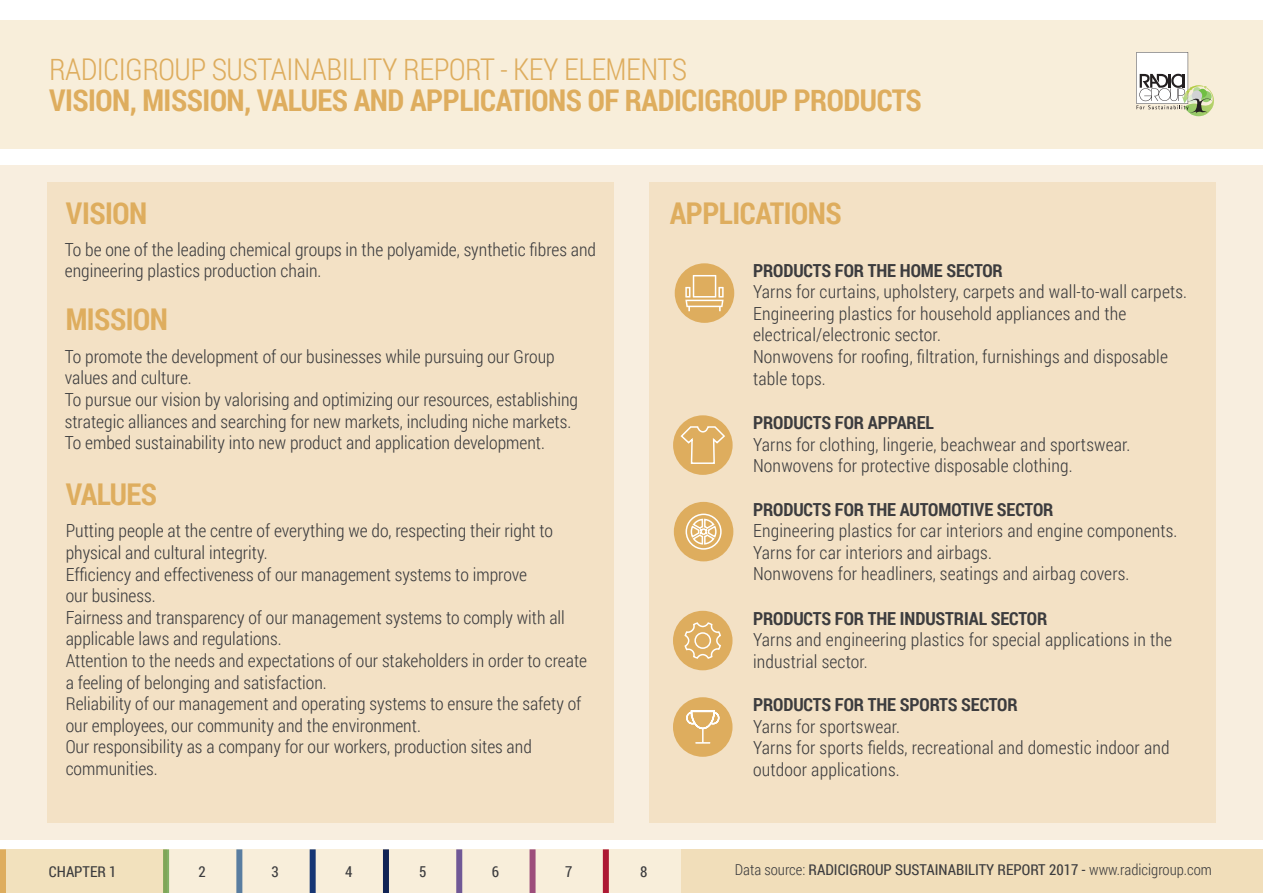
<style>
.page{position:relative;width:1263px;height:893px;background:#fff}
.page>*{position:absolute;margin:0;border:0;box-sizing:border-box;transform-origin:0 0}
.t1{font:700 30px "Roboto Condensed";letter-spacing:-.015em;color:#dead5e}
.t2{font:300 30px "Roboto Condensed";letter-spacing:-.015em;color:#dead5e}
.t3{font:300 18px/21.6px "Roboto Condensed";color:#3c3c3e}
.t4{font:700 18px "Roboto Condensed";letter-spacing:-.005em;color:#3c3c3e}
.t5{font:15px "Roboto Condensed";color:#3c3c3e}
.s1{font-weight:300}
</style>
<div class="page">
<div style="left:0;top:849px;width:1263px;height:44px;background:#f8eeda"></div>
<div style="left:681px;top:849px;width:582px;height:44px;background:#f1deba"></div>
<div style="left:0;top:165px;width:1263px;height:675px;background:#f8eedf"></div>
<div style="left:48px;top:182px;width:566px;height:641px;background:#f3e1c5"></div>
<div style="left:649px;top:182px;width:566px;height:641px;background:#f3e1c5"></div>
<div style="left:0;top:20px;width:1263px;height:128px;background:#f8eeda"></div>
<svg style="left:1136px;top:52px;width:78px;height:64px"></svg>
<div style="left:674px;top:502px;width:59px;height:59px;background:#dead5e;border-radius:50%"></div>
<svg style="left:685px;top:513px;width:37px;height:37px"></svg>
<div style="left:675px;top:263px;width:59px;height:60px;background:#dead5e;border-radius:50%"></div>
<svg style="left:685px;top:275px;width:39px;height:36px"></svg>
<div style="left:673px;top:611px;width:59px;height:59px;background:#dead5e;border-radius:50%"></div>
<svg style="left:684px;top:622px;width:37px;height:37px"></svg>
<div style="left:673px;top:415px;width:60px;height:60px;background:#dead5e;border-radius:50%"></div>
<svg style="left:679px;top:425px;width:47px;height:40px"></svg>
<div style="left:673px;top:697px;width:59px;height:60px;background:#dead5e;border-radius:50%"></div>
<svg style="left:686px;top:710px;width:34px;height:34px"></svg>
<div style="left:0;top:849px;width:166px;height:44px;background:#f2e1bd"></div>
<svg style="left:163px;top:849px;width:6px;height:44px"></svg>
<div style="left:236px;top:849px;width:6px;height:44px;background:#597da0"></div>
<div style="left:310px;top:849px;width:6px;height:44px;background:#163674"></div>
<div style="left:383px;top:849px;width:6px;height:44px;background:#102355"></div>
<div style="left:456px;top:849px;width:6px;height:44px;background:#705896"></div>
<div style="left:529px;top:849px;width:6px;height:44px;background:#9d4d7b"></div>
<div style="left:603px;top:849px;width:6px;height:44px;background:#ad1833"></div>
<div style="left:0;top:849px;width:6px;height:44px;background:#dead5e"></div>
<h1 class="t2" style="left:49px;top:48px;width:640px">RADICIGROUP SUSTAINABILITY REPORT - KEY ELEMENTS</h1>
<h1 class="t1" style="left:49px;top:79px;width:874px">VISION, MISSION, VALUES AND APPLICATIONS OF RADICIGROUP PRODUCTS</h1>
<h1 class="t1" style="left:66px;top:192px;width:83px">VISION</h1>
<p class="t3" style="left:65px;top:238px;width:533px">To be one of the leading chemical groups in the polyamide, synthetic fibres and engineering plastics production chain.</p>
<h1 class="t1" style="left:66px;top:298px;width:104px">MISSION</h1>
<p class="t3" style="left:65px;top:345px;width:515px">To promote the development of our businesses while pursuing our Group values and culture.<br>To pursue our vision by valorising and optimizing our resources, establishing strategic alliances and searching for new markets, including niche markets.<br>To embed sustainability into new product and application development.</p>
<h1 class="t1" style="left:66px;top:473px;width:93px">VALUES</h1>
<p class="t3" style="left:66px;top:519px;width:523px">Putting people at the centre of everything we do, respecting their right to physical and cultural integrity.<br>Efficiency and effectiveness of our management systems to improve<br>our business.<br>Fairness and transparency of our management systems to comply with all applicable laws and regulations.<br>Attention to the needs and expectations of our stakeholders in order to create a feeling of belonging and satisfaction.<br>Reliability of our management and operating systems to ensure the safety of our employees, our community and the environment.<br>Our responsibility as a company for our workers, production sites and communities.</p>
<h1 class="t1" style="left:670px;top:192px;width:173px">APPLICATIONS</h1>
<p class="t4" style="left:753px;top:258px;width:251px">PRODUCTS FOR THE HOME SECTOR</p>
<p class="t3" style="left:753px;top:280px;width:436px">Yarns for curtains, upholstery, carpets and wall-to-wall carpets.<br>Engineering plastics for household appliances and the electrical/electronic sector.<br>Nonwovens for roofing, filtration, furnishings and disposable table tops.</p>
<p class="t4" style="left:753px;top:410px;width:182px">PRODUCTS FOR APPAREL</p>
<p class="t3" style="left:753px;top:433px;width:379px">Yarns for clothing, lingerie, beachwear and sportswear.<br>Nonwovens for protective disposable clothing.</p>
<p class="t4" style="left:753px;top:496px;width:302px">PRODUCTS FOR THE AUTOMOTIVE SECTOR</p>
<p class="t3" style="left:753px;top:519px;width:426px">Engineering plastics for car interiors and engine components.<br>Yarns for car interiors and airbags.<br>Nonwovens for headliners, seatings and airbag covers.</p>
<p class="t4" style="left:753px;top:605px;width:296px">PRODUCTS FOR THE INDUSTRIAL SECTOR</p>
<p class="t3" style="left:753px;top:628px;width:420px">Yarns and engineering plastics for special applications in the industrial sector.</p>
<p class="t4" style="left:753px;top:692px;width:266px">PRODUCTS FOR THE SPORTS SECTOR</p>
<p class="t3" style="left:753px;top:715px;width:418px">Yarns for sportswear.<br>Yarns for sports fields, recreational and domestic indoor and outdoor applications.</p>
<p class="t5" style="left:49px;top:861px;width:69px">CHAPTER 1</p>
<p class="t5" style="left:198px;top:861px;width:9px">2</p>
<p class="t5" style="left:271px;top:861px;width:9px">3</p>
<p class="t5" style="left:345px;top:861px;width:9px">4</p>
<p class="t5" style="left:419px;top:861px;width:9px">5</p>
<p class="t5" style="left:492px;top:861px;width:9px">6</p>
<p class="t5" style="left:565px;top:861px;width:9px">7</p>
<p class="t5" style="left:640px;top:861px;width:9px">8</p>
<p class="t5" style="left:735px;top:860px;width:478px"><span class="s1">Data source:</span> RADICIGROUP SUSTAINABILITY REPORT 2017 - <span class="s1">www.radicigroup.com</span></p>
</div>
